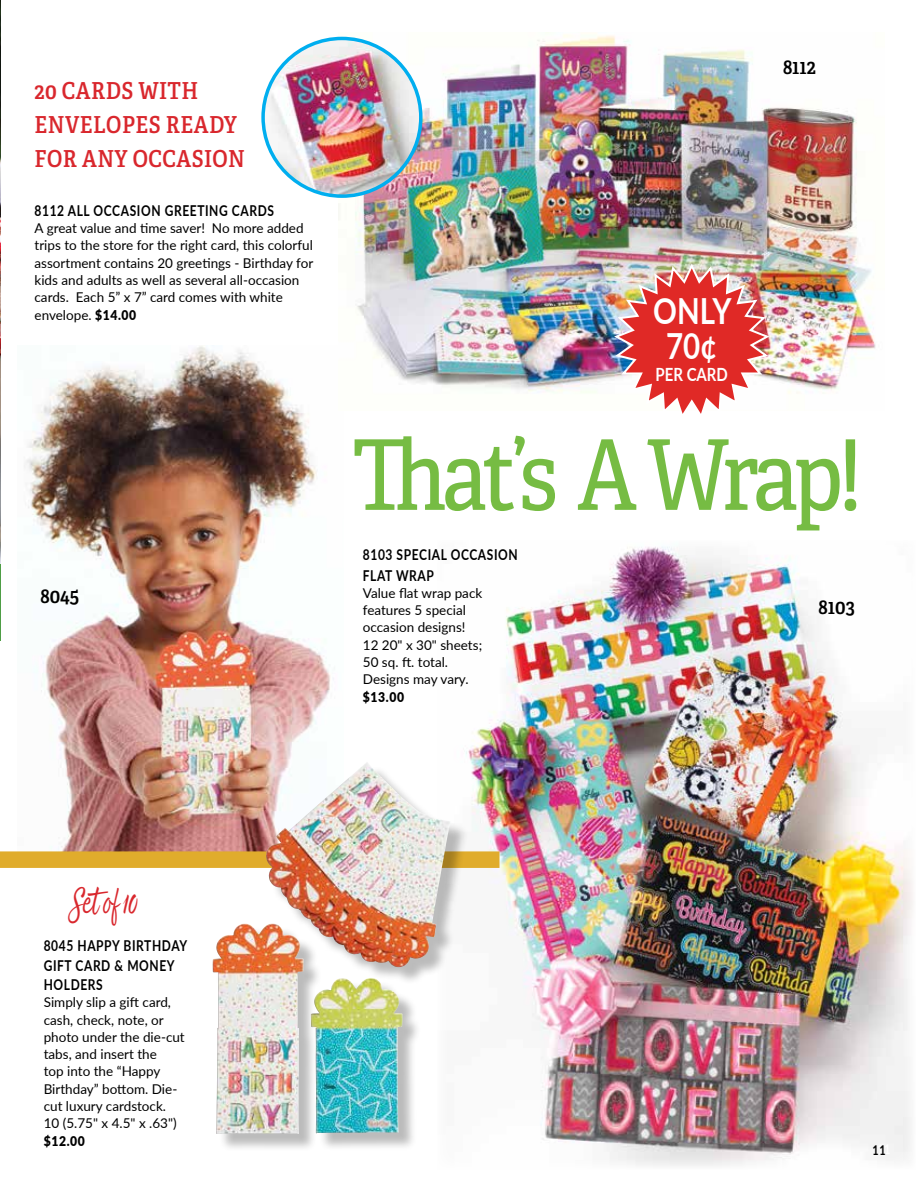
<style>
.page{position:relative;width:918px;height:1188px;background:#fff}
.page>*{position:absolute;margin:0;border:0;box-sizing:border-box;transform-origin:0 0}
.t1{font:97.35px "Adelle Condensed";letter-spacing:-.055em;color:#76bc43}
.t2{font:expanded 43.2px "Good Karma Smooth";color:#d9272d;scale:.6 1}
.t3{font:700 36px/34.5px "Lato";color:#fff;text-align:center;scale:.82 1}
.t4{font:600 23.4px/34.2px "Adelle Condensed";letter-spacing:.02em;color:#d9272d}
.t5{font:600 21px "Adelle Condensed";color:#000}
.t6{font:700 18.15px "Lato";color:#fff;scale:.82 1}
.t7{font:700 15px/19.5px "Lato";letter-spacing:.05em;color:#000;scale:.8 1}
.t8{font:13.5px/17.2px "Lato";color:#000}
.t9{font:900 13.5px "Lato";letter-spacing:.05em;color:#000;scale:.9 1}
.t10{font:700 13.5px "Lato";color:#000;scale:.8 1}
.s1{font-weight:900}
.s2{color:#fff}
</style>
<div class="page">
<img style="left:466px;top:546px;width:447px;height:620px">
<img style="left:24px;top:346px;width:307px;height:505px">
<img style="left:338px;top:32px;width:538px;height:362px">
<img style="left:263px;top:38px;width:158px;height:158px;border-radius:79px">
<div style="left:261px;top:37px;width:162px;height:161px;border:3px solid #00aeef;border-radius:50%"></div>
<img style="left:612px;top:263px;width:160px;height:151px">
<img style="left:0;top:0;width:1px;height:564px">
<hr style="left:0;top:564px;width:1px;height:77px;background:#4e9d45">
<div style="left:0;top:851px;width:500px;height:17px;background:#e0ac2c"></div>
<div style="left:215px;top:765px;width:254px;height:387px;background:#000;opacity:.27"></div>
<img style="left:266px;top:762px;width:184px;height:205px">
<h3 class="t4" style="left:35px;top:74px;width:212px">20 CARDS WITH<br>ENVELOPES READY<br>FOR ANY OCCASION</h3>
<p class="t7" style="left:35px;top:200px;width:301px">8112 ALL OCCASION GREETING CARDS</p>
<p class="t8" style="left:35px;top:219px;width:280px">A great value and time saver! No more added trips to the store for the right card, this colorful assortment contains 20 greetings - Birthday for kids and adults as well as several all-occasion cards. Each 5” x 7” card comes with white envelope. <span class="s1">$14.00</span></p>
<h3 class="t5" style="left:40px;top:583px;width:40px">8045</h3>
<h3 class="t5" style="left:783px;top:54px;width:35px">8112</h3>
<h3 class="t3" style="left:653px;top:292px;width:97px">ONLY<br>70¢</h3>
<h3 class="t6" style="left:656px;top:361px;width:90px">PER CARD</h3>
<h1 class="t1" style="left:352px;top:416px;width:511px">That’s A Wrap!</h1>
<p class="t7" style="left:363px;top:543px;width:195px;line-height:21px">8103 SPECIAL OCCASION<br>FLAT WRAP</p>
<p class="t8" style="left:363px;top:584px;width:121px">Value flat wrap pack features 5 special occasion designs!<br>12 20" x 30" sheets;<br>50 sq. ft. total.<br>Designs may vary.</p>
<p class="t9" style="left:363px;top:687px;width:47px">$13.00</p>
<h3 class="t5" style="left:819px;top:594px;width:38px">8103</h3>
<h2 class="t2" style="left:71px;top:876px;width:114px">Set of 10</h2>
<p class="t7" style="left:44px;top:935px;width:181px">8045 HAPPY BIRTHDAY<br>GIFT CARD &amp; MONEY<br>HOLDERS</p>
<p class="t8" style="left:44px;top:993px;width:143px">Simply slip a gift card, cash, check, note, or photo under the die-cut tabs, and insert the<br>top into the “Happy<br>Birthday” bottom. Die&shy;cut luxury cardstock.<br>10 (5.75" x 4.5" x .63")</p>
<p class="t9" style="left:44px;top:1131px;width:47px">$12.00</p>
<p class="t10" style="left:873px;top:1140px;width:24px">11<span class="s2">11</span></p>
</div>
